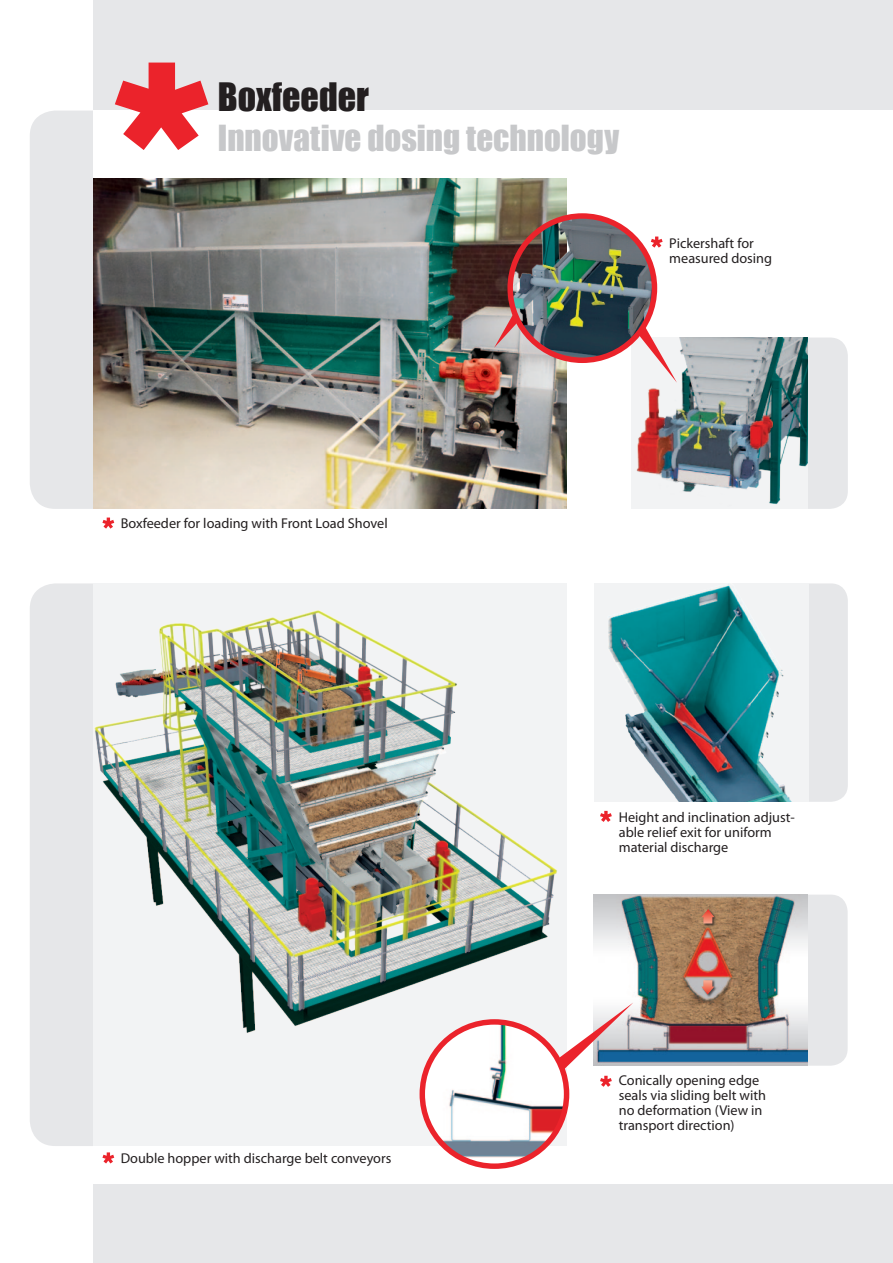
<style>
.page{position:relative;width:893px;height:1263px;background:#fff}
.page>*{position:absolute;margin:0;border:0;box-sizing:border-box;transform-origin:0 0}
.t1{font:36px "Impact";color:#231f20}
.t2{font:33px "Impact";color:#c7c8ca}
.t3{font:14.25px/15px "Myriad Pro";color:#231f20}
</style>
<div class="page">
<div style="left:30px;top:583px;width:863px;height:563px;background:#e6e7e9;border-radius:26px"></div>
<div style="left:30px;top:111px;width:863px;height:398px;background:#e6e7e9;border-radius:26px"></div>
<div style="left:94px;top:0;width:799px;height:1263px;background:#e6e7e9"></div>
<div style="left:94px;top:110px;width:799px;height:1073px;background:#fff"></div>
<svg style="left:115px;top:63px;width:93px;height:87px"></svg>
<svg style="left:102px;top:517px;width:12px;height:12px"></svg>
<img style="left:94px;top:179px;width:473px;height:330px">
<div style="left:94px;top:583px;width:473px;height:563px;background:#f2f3f4"></div>
<img style="left:94px;top:610px;width:473px;height:504px">
<div style="left:639px;top:583px;width:209px;height:219px;background:#e6e7e9;border-radius:17px"></div>
<svg style="left:600px;top:811px;width:12px;height:11px"></svg>
<img style="left:594px;top:583px;width:214px;height:219px">
<svg style="left:102px;top:1152px;width:12px;height:11px"></svg>
<div style="left:634px;top:337px;width:214px;height:172px;background:#e6e7e9;border-radius:18px"></div>
<svg style="left:651px;top:237px;width:12px;height:11px"></svg>
<svg style="left:494px;top:313px;width:24px;height:35px"></svg>
<img style="left:632px;top:338px;width:176px;height:171px">
<img style="left:510px;top:216px;width:144px;height:144px;border-radius:72px">
<div style="left:507px;top:213px;width:150px;height:150px;border:5px solid #eb232b;border-radius:50%"></div>
<svg style="left:638px;top:324px;width:39px;height:59px"></svg>
<div style="left:634px;top:894px;width:214px;height:172px;background:#e6e7e9;border-radius:17px"></div>
<img style="left:594px;top:894px;width:214px;height:172px">
<div style="left:701px;top:909px;width:17px;height:18px;background:#231f20;opacity:.75"></div>
<svg style="left:701px;top:909px;width:13px;height:14px"></svg>
<div style="left:701px;top:980px;width:17px;height:18px;background:#231f20;opacity:.75"></div>
<svg style="left:701px;top:980px;width:13px;height:14px"></svg>
<img style="left:422px;top:1022px;width:145px;height:144px;border-radius:72px">
<div style="left:420px;top:1019px;width:149px;height:150px;border:5px solid #eb232b;border-radius:50%"></div>
<svg style="left:557px;top:1002px;width:76px;height:85px"></svg>
<h1 class="t1" style="left:218px;top:68px;width:153px">Boxfeeder</h1>
<h2 class="t2" style="left:218px;top:112px;width:403px">Innovative dosing technology</h2>
<p class="t3" style="left:669px;top:236px;width:104px">Pickershaft for measured dosing</p>
<p class="t3" style="left:121px;top:516px;width:269px">Boxfeeder for loading with Front Load Shovel</p>
<p class="t3" style="left:619px;top:810px;width:177px">Height and inclination adjust&shy;able relief exit for uniform material discharge</p>
<p class="t3" style="left:121px;top:1151px;width:272px">Double hopper with discharge belt conveyors</p>
<p class="t3" style="left:619px;top:1073px;width:149px">Conically opening edge seals via sliding belt with no deformation (View in transport direction)</p>
</div>
